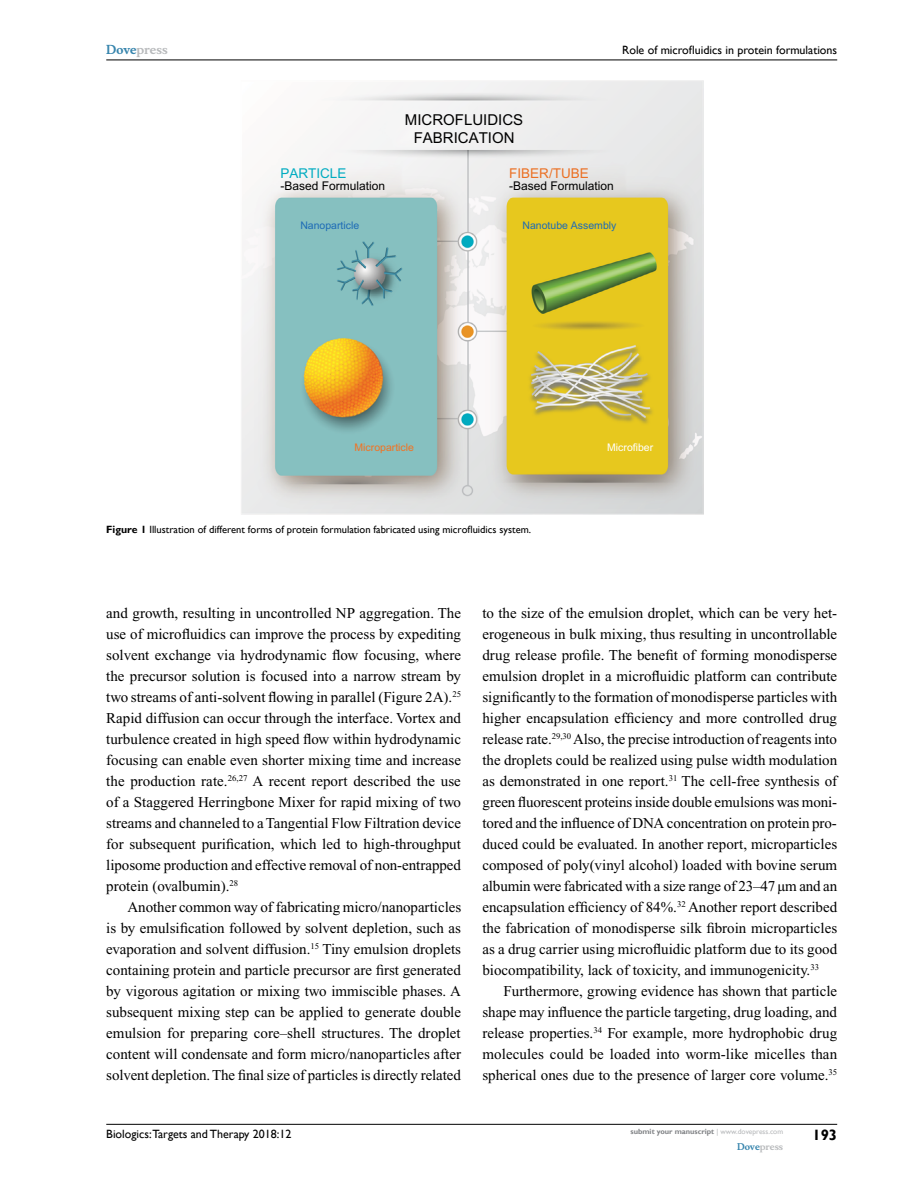
<style>
.page{position:relative;width:918px;height:1188px;background:#fff}
.page>*{position:absolute;margin:0;border:0;box-sizing:border-box;transform-origin:0 0}
.t1{font:15px/21px "Times New Roman";color:#000;text-align:justify}
.t2{font:15px/18px "Arial";color:#000;text-align:center}
.t3{font:700 15px "Gill Sans";color:#000}
.t4{font:13.5px "Arial";color:#eb7023}
.t5{font:13.5px "Arial";color:#01acc1}
.t6{font:12px "Gill Sans";color:#000}
.t7{font:12px "Arial";color:#000}
.t8{font:700 12px "Musee";color:#b8babc}
.t9{font:10.5px "Gill Sans";color:#000}
.t10{font:10.5px "Arial";color:#1e6cb6}
.t11{font:10.5px "Arial";color:#f37221}
.t12{font:10.5px "Arial";color:#fff}
.t13{font:700 9px "Musee";color:#b8babc}
.t14{font:700 7.5px "Gill Sans";color:#808285}
.s1{color:#3785ad}
.s2{font-weight:700}
.s3{font-weight:400;color:#b8babc}
</style>
<div class="page">
<hr style="left:106px;top:1124px;width:731px;height:1px;background:#000">
<hr style="left:106px;top:60px;width:731px;height:1px;background:#000">
<img style="left:241px;top:81px;width:462px;height:433px">
<p class="t8" style="left:106px;top:43px;width:63px"><span class="s1">Dove</span>press</p>
<p class="t2" style="left:405px;top:110px;width:120px">MICROFLUIDICS<br>FABRICATION</p>
<p class="t6" style="left:622px;top:43px;width:217px">Role of microfluidics in protein formulations</p>
<p class="t5" style="left:280px;top:166px;width:68px">PARTICLE</p>
<p class="t7" style="left:280px;top:179px;width:106px">-Based Formulation</p>
<p class="t10" style="left:300px;top:220px;width:60px">Nanoparticle</p>
<p class="t10" style="left:523px;top:220px;width:95px">Nanotube Assembly</p>
<p class="t4" style="left:509px;top:166px;width:81px">FIBER/TUBE</p>
<p class="t7" style="left:509px;top:179px;width:106px">-Based Formulation</p>
<p class="t11" style="left:355px;top:441px;width:61px">Microparticle</p>
<p class="t12" style="left:607px;top:441px;width:48px">Microfiber</p>
<p class="t9" style="left:106px;top:524px;width:426px"><span class="s2">Figure 1</span> Illustration of different forms of protein formulation fabricated using microfluidics system.</p>
<p class="t1" style="left:106px;top:602px;width:356px">and growth, resulting in uncontrolled NP aggregation. The use of microfluidics can improve the process by expediting solvent exchange via hydrodynamic flow focusing, where the precursor solution is focused into a narrow stream by two streams of anti-solvent flowing in parallel (Figure 2A).<sup>25<br></sup>Rapid diffusion can occur through the interface. Vortex and turbulence created in high speed flow within hydrodynamic focusing can enable even shorter mixing time and increase the production rate.<sup>26,27</sup> A recent report described the use of a Staggered Herringbone Mixer for rapid mixing of two streams and channeled to a Tangential Flow Filtration device for subsequent purification, which led to high-throughput liposome production and effective removal of non-entrapped protein (ovalbumin).<sup>28</sup></p>
<p class="t1" style="left:106px;top:896px;width:356px;text-indent:21px">Another common way of fabricating micro/nanoparticles is by emulsification followed by solvent depletion, such as evaporation and solvent diffusion.<sup>15</sup> Tiny emulsion droplets containing protein and particle precursor are first generated by vigorous agitation or mixing two immiscible phases. A subsequent mixing step can be applied to generate double emulsion for preparing core–shell structures. The droplet content will condensate and form micro/nanoparticles after solvent depletion. The final size of particles is directly related</p>
<p class="t1" style="left:482px;top:602px;width:356px">to the size of the emulsion droplet, which can be very het&shy;erogeneous in bulk mixing, thus resulting in uncontrollable drug release profile. The benefit of forming monodisperse emulsion droplet in a microfluidic platform can contribute significantly to the formation of monodisperse particles with higher encapsulation efficiency and more controlled drug release rate.<sup>29,30</sup> Also, the precise introduction of reagents into the droplets could be realized using pulse width modulation as demonstrated in one report.<sup>31</sup> The cell-free synthesis of green fluorescent proteins inside double emulsions was moni&shy;tored and the influence of DNA concentration on protein pro&shy;duced could be evaluated. In another report, microparticles composed of poly(vinyl alcohol) loaded with bovine serum albumin were fabricated with a size range of 23–47 µm and an encapsulation efficiency of 84%.<sup>32</sup> Another report described the fabrication of monodisperse silk fibroin microparticles as a drug carrier using microfluidic platform due to its good biocompatibility, lack of toxicity, and immunogenicity.<sup>33</sup></p>
<p class="t1" style="left:482px;top:980px;width:356px;text-indent:21px">Furthermore, growing evidence has shown that particle shape may influence the particle targeting, drug loading, and release properties.<sup>34</sup> For example, more hydrophobic drug molecules could be loaded into worm-like micelles than spherical ones due to the presence of larger core volume.<sup>35</sup></p>
<p class="t6" style="left:106px;top:1127px;width:187px">Biologics:Targets and Therapy 2018:12</p>
<p class="t14" style="left:631px;top:1127px;width:154px">submit your manuscript <span class="s3">| www.dovepress.com</span></p>
<p class="t13" style="left:737px;top:1141px;width:48px"><span class="s1">Dove</span>press</p>
<p class="t3" style="left:812px;top:1126px;width:26px">193</p>
</div>
